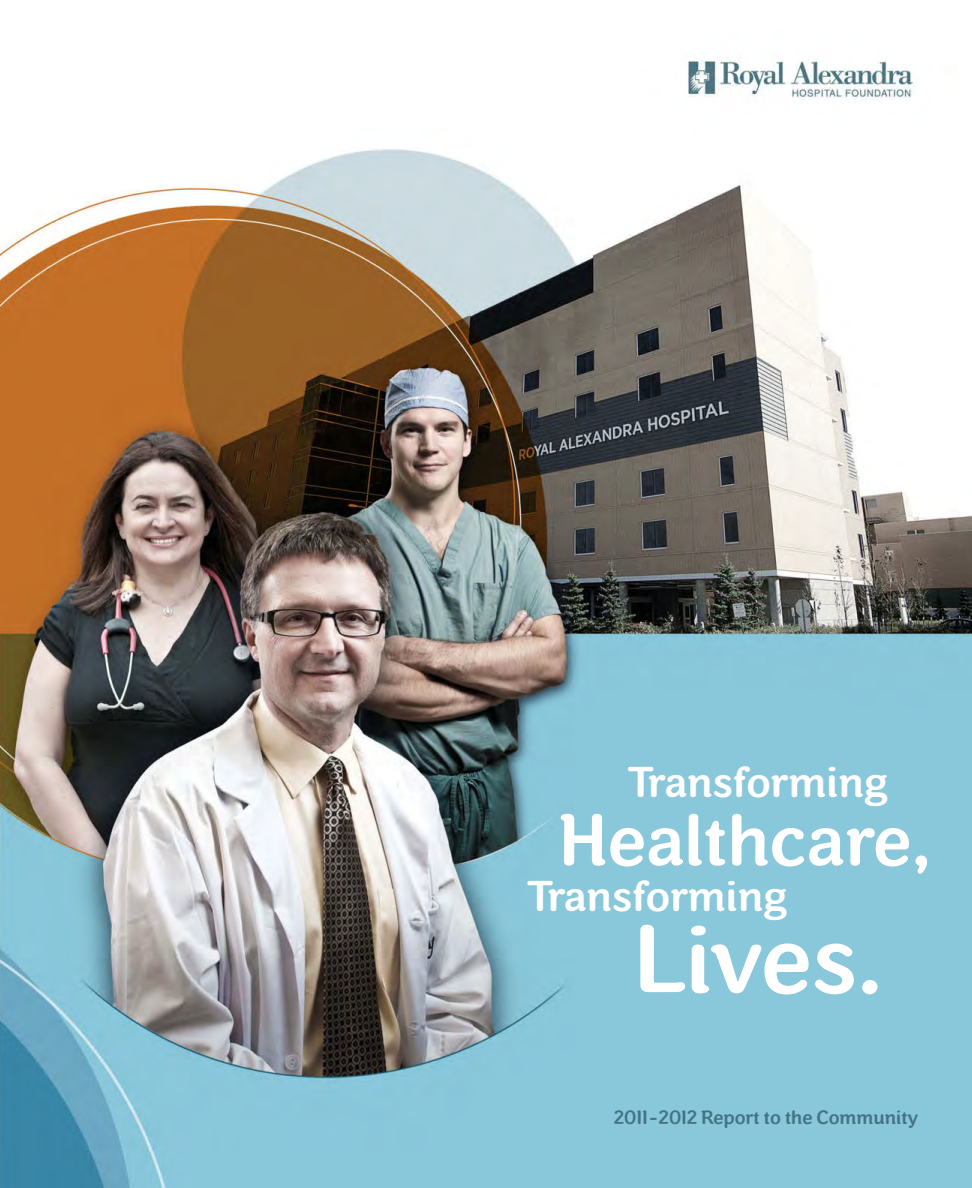
<style>
.page{position:relative;width:972px;height:1188px;background:#fff}
.page>*{position:absolute;margin:0;border:0;box-sizing:border-box;transform-origin:0 0}
.t1{font:500 97.8px "Oz";color:#fff}
.t2{font:500 73.95px "Oz";color:#fff}
.t3{font:500 43.8px "Oz";color:#fff}
.t4{font:500 19.5px "Oz";color:#427484}
</style>
<div class="page">
<img style="left:0;top:59px;width:972px;height:1129px">
<p class="t3" style="left:628px;top:756px;width:262px">Transforming</p>
<p class="t2" style="left:558px;top:796px;width:375px">Healthcare,</p>
<p class="t3" style="left:527px;top:870px;width:262px">Transforming</p>
<p class="t1" style="left:634px;top:901px;width:250px">Lives.</p>
<p class="t4" style="left:614px;top:1106px;width:305px">2011-2012 Report to the Community</p>
</div>
